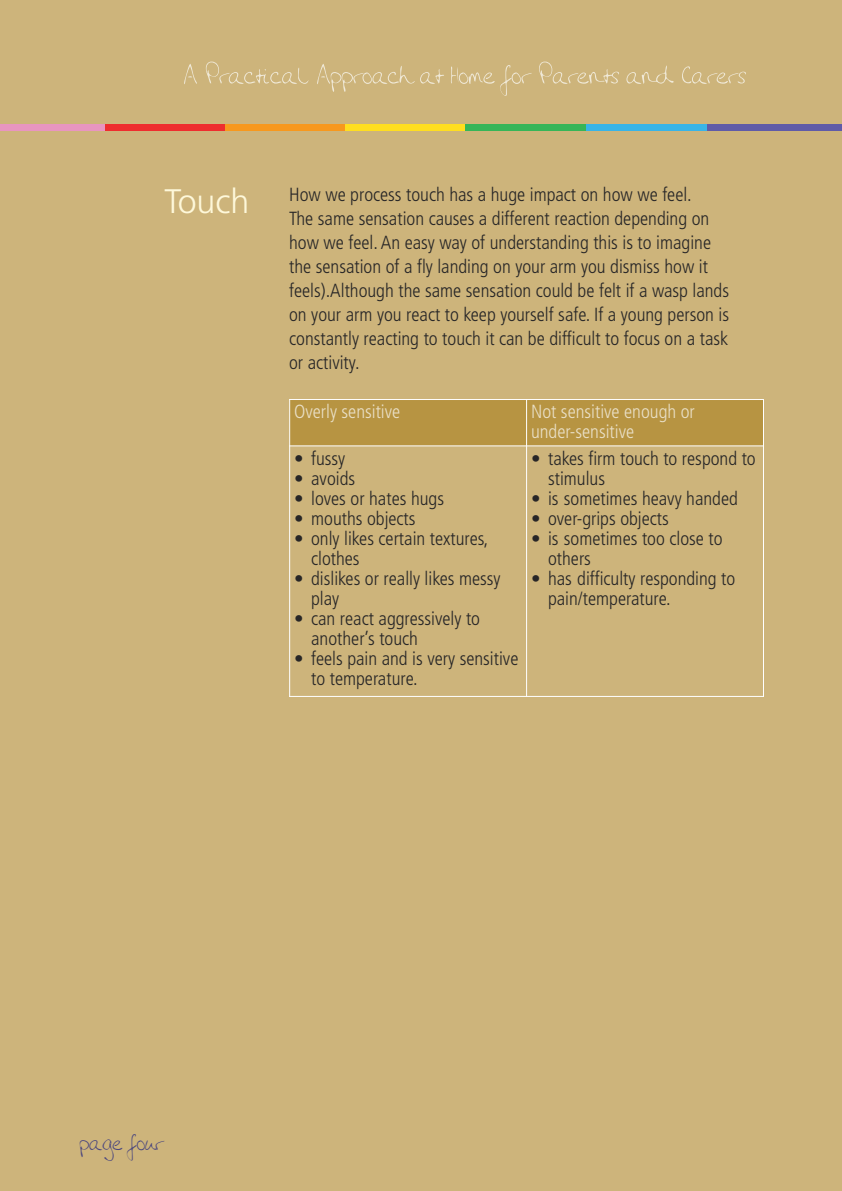
<style>
.page{position:relative;width:842px;height:1191px;background:#cdb47b}
.page>*{position:absolute;margin:0;border:0;box-sizing:border-box;transform-origin:0 0}
.t1{font:300 34px "Frutiger LT";color:#fef8da}
.t2{font:23px "Amandas Hand";color:#4a467e}
.t3{font:300 condensed 19px/24px "Frutiger LT";color:#272627}
.t4{font:300 condensed 19px/20px "Frutiger LT";color:#e9dfc6}
.s1{font-weight:400;font-stretch:normal}
</style>
<div class="page">
<div style="left:705px;top:125px;width:137px;height:5px;background:#5f5ba8"></div>
<div style="left:0;top:125px;width:105px;height:5px;background:#e895c0"></div>
<div style="left:105px;top:125px;width:120px;height:5px;background:#ee2d2e"></div>
<div style="left:225px;top:125px;width:120px;height:5px;background:#f7981d"></div>
<div style="left:345px;top:125px;width:121px;height:5px;background:#ffde1f"></div>
<div style="left:466px;top:125px;width:120px;height:5px;background:#36b558"></div>
<div style="left:586px;top:125px;width:120px;height:5px;background:#38b4e7"></div>
<svg style="left:184px;top:62px;width:146px;height:22px"></svg>
<div style="left:289px;top:399px;width:238px;height:47px;background:#b79442"></div>
<div style="left:527px;top:399px;width:237px;height:47px;background:#b79442"></div>
<hr style="left:289px;top:399px;width:1px;height:298px;background:#fff">
<hr style="left:526px;top:399px;width:1px;height:298px;background:#fff">
<hr style="left:763px;top:399px;width:1px;height:298px;background:#fff">
<hr style="left:289px;top:399px;width:475px;height:1px;background:#fff">
<hr style="left:289px;top:445px;width:475px;height:1px;background:#fff">
<hr style="left:289px;top:696px;width:475px;height:1px;background:#fff">
<h1 class="t1" style="left:165px;top:187px;width:86px">Touch</h1>
<p class="t3" style="left:289px;top:184px;width:441px">How we process touch has a huge impact on how we feel.<br>The same sensation causes a different reaction depending on how we feel. An easy way of understanding this is to imagine the sensation of a fly landing on your arm you dismiss how it feels).Although the same sensation could be felt if a wasp lands on your arm you react to keep yourself safe. If a young person is constantly reacting to touch it can be difficult to focus on a task or activity.</p>
<p class="t4" style="left:294px;top:403px;width:108px">Overly sensitive</p>
<p class="t4" style="left:531px;top:403px;width:165px">Not sensitive enough or under-sensitive</p>
<p class="t3" style="left:294px;top:447px;width:53px"><span class="s1">•</span> fussy</p>
<p class="t3" style="left:294px;top:467px;width:62px"><span class="s1">•</span> avoids</p>
<p class="t3" style="left:294px;top:487px;width:151px"><span class="s1">•</span> loves or hates hugs</p>
<p class="t3" style="left:294px;top:507px;width:123px"><span class="s1">•</span> mouths objects</p>
<p class="t3" style="left:311px;top:529px;width:179px;line-height:20px;text-indent:-17px"><span class="s1">•</span> only likes certain textures, clothes</p>
<p class="t3" style="left:311px;top:569px;width:191px;line-height:20px;text-indent:-17px"><span class="s1">•</span> dislikes or really likes messy play</p>
<p class="t3" style="left:311px;top:609px;width:170px;line-height:20px;text-indent:-17px"><span class="s1">•</span> can react aggressively to another’s touch</p>
<p class="t3" style="left:311px;top:649px;width:209px;line-height:20px;text-indent:-17px"><span class="s1">•</span> feels pain and is very sensitive to temperature.</p>
<p class="t3" style="left:548px;top:449px;width:209px;line-height:20px;text-indent:-17px"><span class="s1">•</span> takes firm touch to respond to stimulus</p>
<p class="t3" style="left:531px;top:487px;width:208px"><span class="s1">•</span> is sometimes heavy handed</p>
<p class="t3" style="left:531px;top:507px;width:139px"><span class="s1">•</span> over-grips objects</p>
<p class="t3" style="left:548px;top:529px;width:176px;line-height:20px;text-indent:-17px"><span class="s1">•</span> is sometimes too close to others</p>
<p class="t3" style="left:548px;top:569px;width:189px;line-height:20px;text-indent:-17px"><span class="s1">•</span> has difficulty responding to pain/temperature.</p>
<p class="t2" style="left:79px;top:1135px;width:86px">page four</p>
</div>
